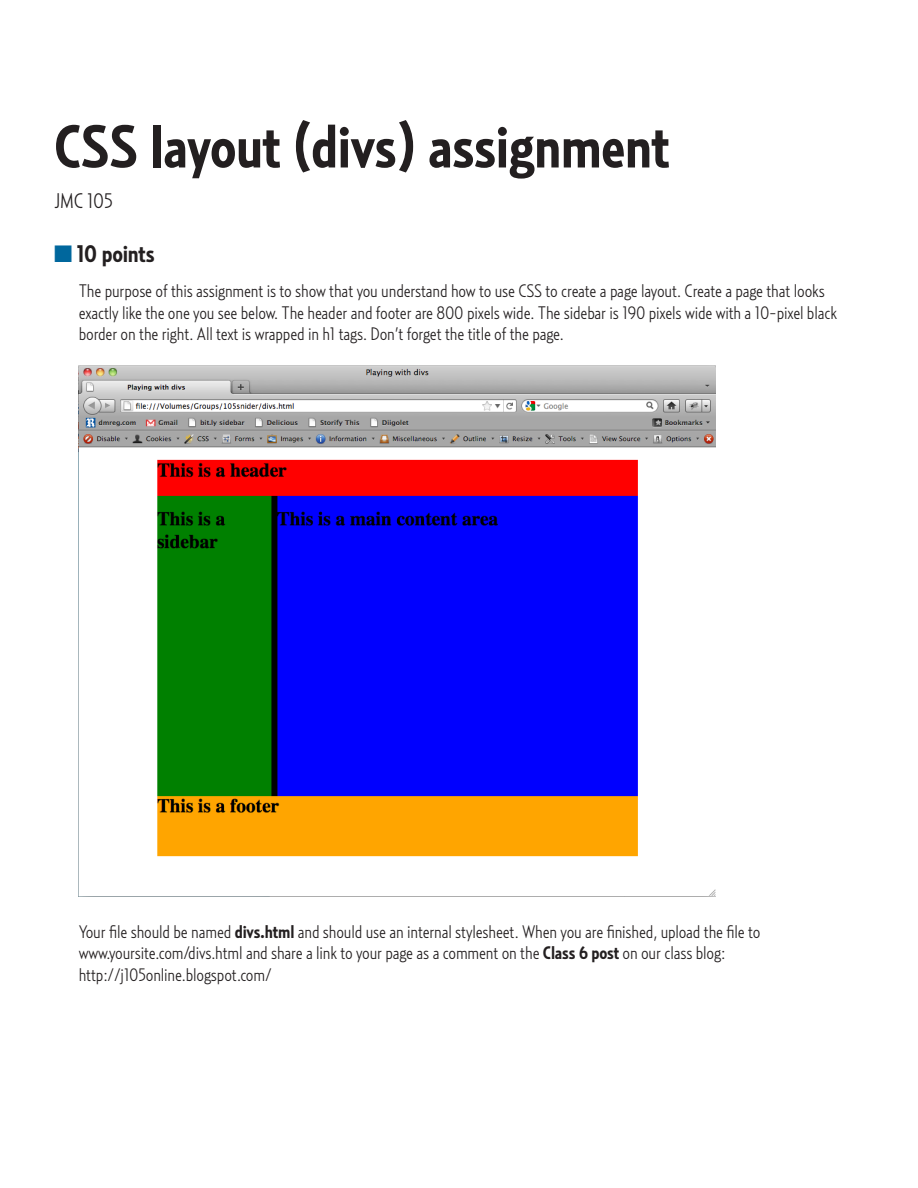
<style>
.page{position:relative;width:918px;height:1188px;background:#fff}
.page>*{position:absolute;margin:0;border:0;box-sizing:border-box;transform-origin:0 0}
.t1{font:700 60px "Relay Cond";letter-spacing:-.01em;color:#231f20}
.t2{font:700 24px "Relay Cond";letter-spacing:-.01em;color:#231f20}
.t3{font:300 21px "Relay Cond";letter-spacing:-.01em;color:#231f20}
.t4{font:300 18px/21.6px "Relay Cond";letter-spacing:-.01em;color:#231f20}
.s1{color:#00679d}
.s2{font-weight:700}
</style>
<div class="page">
<img style="left:79px;top:365px;width:637px;height:532px">
<p class="t1" style="left:54px;top:111px;width:618px">CSS layout (divs) assignment</p>
<p class="t3" style="left:54px;top:188px;width:60px">JMC 105</p>
<p class="t2" style="left:54px;top:240px;width:102px"><span class="s1">■</span> 10 points</p>
<p class="t4" style="left:79px;top:280px;width:760px">The purpose of this assignment is to show that you understand how to use CSS to create a page layout. Create a page that looks exactly like the one you see below. The header and footer are 800 pixels wide. The sidebar is 190 pixels wide with a 10-pixel black border on the right. All text is wrapped in h1 tags. Don’t forget the title of the page.</p>
<p class="t4" style="left:79px;top:920px;width:683px">Your file should be named <span class="s2">divs.html</span> and should use an internal stylesheet. When you are finished, upload the file to www.yoursite.com/divs.html and share a link to your page as a comment on the <span class="s2">Class 6 post</span> on our class blog: http://j105online.blogspot.com/</p>
</div>
